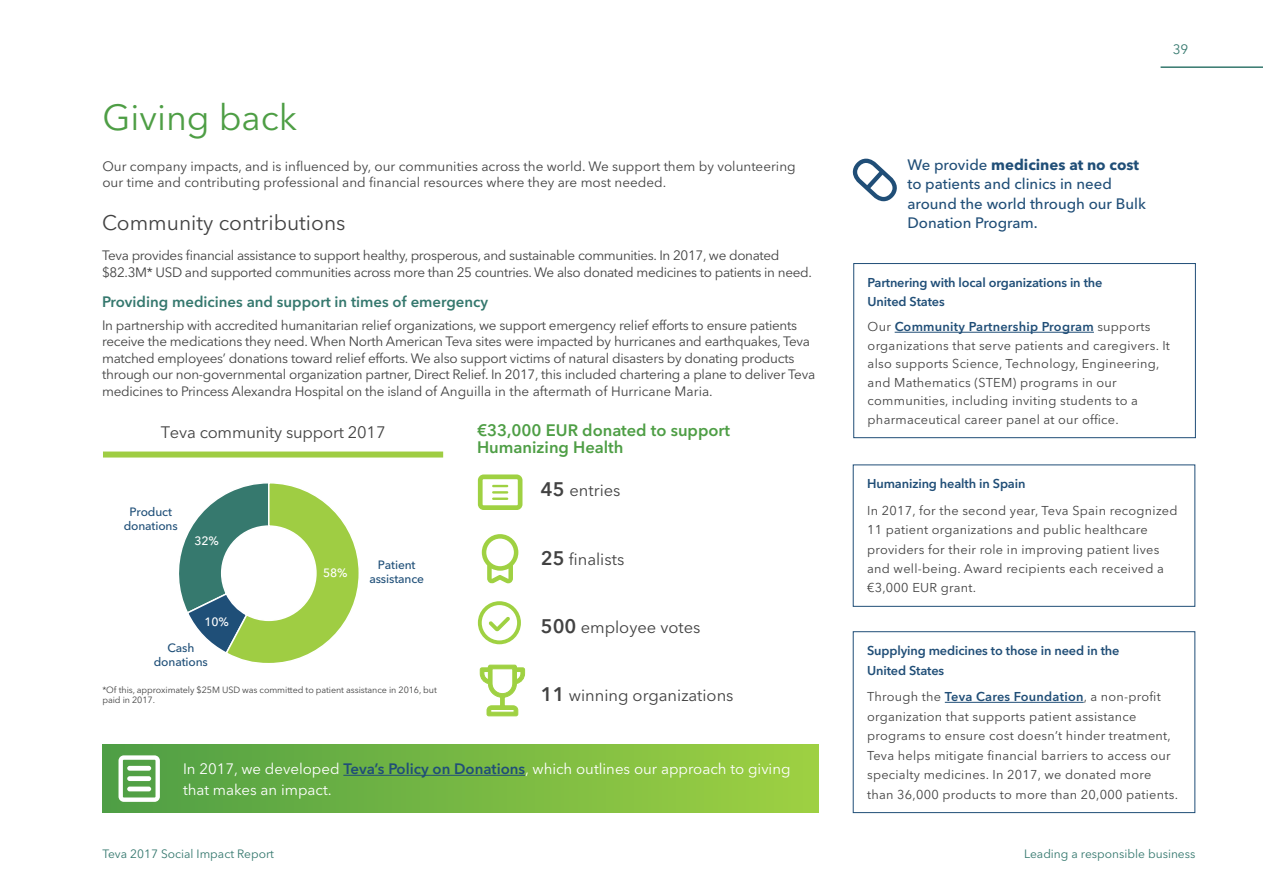
<style>
.page{position:relative;width:1263px;height:893px;background:#fff}
.page>*{position:absolute;margin:0;border:0;box-sizing:border-box;transform-origin:0 0}
.t1{font:36px "Avenir Next LT Pro";color:#4e9e45}
.t2{font:21px "Avenir Next LT Pro";color:#424242}
.t3{font:16.5px "Avenir Next LT Pro";color:#424242}
.t4{font:600 16.5px/16.5px "Avenir Next LT Pro";color:#4e9e45}
.t5{font:16.5px "Avenir Next LT Pro";letter-spacing:-.01em;color:#434343}
.t6{font:500 15px/19.5px "Avenir Next LT Pro";color:#204e77}
.t7{font:15px/21px "Avenir Next LT Pro";color:#fff}
.t8{font:600 15px "Avenir Next LT Pro";color:#35786e}
.t9{font:13.5px/16.5px "Avenir Next LT Pro";letter-spacing:-.02em;color:#424242}
.t10{font:13.5px/16.5px "Avenir Next LT Pro";color:#424242}
.t11{font:13.5px "Avenir Next LT Pro";color:#35786e}
.t12{font:12.75px/19.5px "Avenir Next LT Pro";letter-spacing:.02em;color:#424242}
.t13{font:600 12.75px/18.6px "Avenir Next LT Pro";letter-spacing:-.01em;color:#204e77}
.t14{font:12px "Avenir Next LT Pro";color:#35786e}
.t15{font:500 12px/14.4px "Avenir Next LT Pro";letter-spacing:-.01em;color:#1f4f78;text-align:center}
.t16{font:500 12px "Avenir Next LT Pro";color:#fff}
.t17{font:9px/10.5px "Avenir Next LT Pro";letter-spacing:-.01em;color:#424242}
.s1{font-weight:600;font-size:19.5px}
.s2{font-weight:600;color:#204e77}
.s3{font-weight:700}
</style>
<div class="page">
<hr style="left:1160px;top:66px;width:103px;height:2px;background:#35786e">
<svg style="left:179px;top:483px;width:180px;height:180px"></svg>
<div style="left:103px;top:451px;width:340px;height:6px;background:#9fcd43"></div>
<svg style="left:853px;top:159px;width:44px;height:42px"></svg>
<hr style="left:895px;top:332px;width:199px;height:1px;background:#204e77">
<div style="left:853px;top:263px;width:343px;height:175px;border:1px solid #204e77"></div>
<hr style="left:945px;top:702px;width:139px;height:1px;background:#204e77">
<div style="left:853px;top:631px;width:342px;height:182px;border:1px solid #204e77"></div>
<div style="left:853px;top:464px;width:342px;height:143px;border:1px solid #204e77"></div>
<svg style="left:478px;top:601px;width:43px;height:43px"></svg>
<svg style="left:482px;top:534px;width:36px;height:49px"></svg>
<svg style="left:478px;top:474px;width:44px;height:36px"></svg>
<hr style="left:492px;top:491px;width:16px;height:3px;background:#9fd142">
<hr style="left:492px;top:497px;width:16px;height:3px;background:#9fd142">
<svg style="left:480px;top:665px;width:45px;height:51px"></svg>
<div style="left:102px;top:744px;width:717px;height:69px;background:linear-gradient(to right,#4e9e46,#9ed042)"></div>
<hr style="left:343px;top:775px;width:182px;height:1px;background:#204e77">
<svg style="left:119px;top:755px;width:41px;height:47px"></svg>
<div style="left:127px;top:766px;width:24px;height:5px;background:#fff;border-radius:2px"></div>
<div style="left:127px;top:776px;width:24px;height:5px;background:#fff;border-radius:2px"></div>
<hr style="left:127px;top:787px;width:24px;height:4px;background:#fff;border-radius:2px">
<h3 class="t1" style="left:102px;top:96px;width:196px">Giving back</h3>
<p class="t10" style="left:102px;top:158px;width:695px">Our company impacts, and is influenced by, our communities across the world. We support them by volunteering our time and contributing professional and financial resources where they are most needed.</p>
<h4 class="t2" style="left:102px;top:210px;width:245px">Community contributions</h4>
<p class="t9" style="left:102px;top:247px;width:711px">Teva provides financial assistance to support healthy, prosperous, and sustainable communities. In 2017, we donated $82.3M* USD and supported communities across more than 25 countries. We also donated medicines to patients in need.</p>
<h5 class="t8" style="left:102px;top:292px;width:388px">Providing medicines and support in times of emergency</h5>
<p class="t9" style="left:102px;top:317px;width:715px">In partnership with accredited humanitarian relief organizations, we support emergency relief efforts to ensure patients receive the medications they need. When North American Teva sites were impacted by hurricanes and earthquakes, Teva matched employees’ donations toward relief efforts. We also support victims of natural disasters by donating products through our non-governmental organization partner, Direct Relief. In 2017, this included chartering a plane to deliver Teva medicines to Princess Alexandra Hospital on the island of Anguilla in the aftermath of Hurricane Maria.</p>
<h5 class="t5" style="left:161px;top:422px;width:226px">Teva community support 2017</h5>
<p class="t15" style="left:124px;top:504px;width:56px">Product donations</p>
<p class="t16" style="left:194px;top:534px;width:26px">32%</p>
<p class="t16" style="left:204px;top:615px;width:26px">10%</p>
<p class="t15" style="left:154px;top:640px;width:56px">Cash donations</p>
<p class="t16" style="left:323px;top:565px;width:26px">58%</p>
<p class="t15" style="left:369px;top:557px;width:56px">Patient assistance</p>
<p class="t17" style="left:102px;top:685px;width:336px">*Of this, approximately $25M USD was committed to patient assistance in 2016, but paid in 2017.</p>
<h4 class="t4" style="left:477px;top:422px;width:254px">€33,000 EUR donated to support<br>Humanizing Health</h4>
<p class="t3" style="left:541px;top:481px;width:81px"><span class="s1">45</span> entries</p>
<p class="t3" style="left:541px;top:549px;width:85px"><span class="s1">25</span> finalists</p>
<p class="t3" style="left:541px;top:617px;width:161px"><span class="s1">500</span> employee votes</p>
<p class="t3" style="left:541px;top:685px;width:194px"><span class="s1">11</span> winning organizations</p>
<p class="t7" style="left:183px;top:758px;width:609px">In 2017, we developed <span class="s2">Teva’s Policy on Donations</span>, which outlines our approach to giving that makes an impact.</p>
<p class="t11" style="left:1173px;top:41px;width:17px">39</p>
<p class="t6" style="left:907px;top:155px;width:240px">We provide <span class="s3">medicines at no cost </span>to patients and clinics in need around the world through our Bulk<br>Donation Program.</p>
<h5 class="t13" style="left:868px;top:273px;width:236px">Partnering with local organizations in the<br>United States</h5>
<p class="t12" style="left:868px;top:317px;width:304px;line-height:18.6px">Our <span class="s2">Community Partnership Program</span> supports organizations that serve patients and caregivers. It also supports Science, Technology, Engineering, and Mathematics (STEM) programs in our communities, including inviting students to a pharmaceutical career panel at our office.</p>
<h5 class="t13" style="left:867px;top:475px;width:160px">Humanizing health in Spain</h5>
<p class="t12" style="left:867px;top:500px;width:312px">In 2017, for the second year, Teva Spain recognized 11 patient organizations and public healthcare providers for their role in improving patient lives and well-being. Award recipients each received a €3,000 EUR grant.</p>
<h5 class="t13" style="left:867px;top:641px;width:254px;line-height:19.5px">Supplying medicines to those in need in the<br>United States</h5>
<p class="t12" style="left:867px;top:687px;width:312px">Through the <span class="s2">Teva Cares Foundation</span>, a non-profit organization that supports patient assistance programs to ensure cost doesn’t hinder treatment, Teva helps mitigate financial barriers to access our specialty medicines. In 2017, we donated more than 36,000 products to more than 20,000 patients.</p>
<p class="t14" style="left:102px;top:847px;width:173px">Teva 2017 Social Impact Report</p>
<p class="t14" style="left:1024px;top:847px;width:173px">Leading a responsible business</p>
</div>
